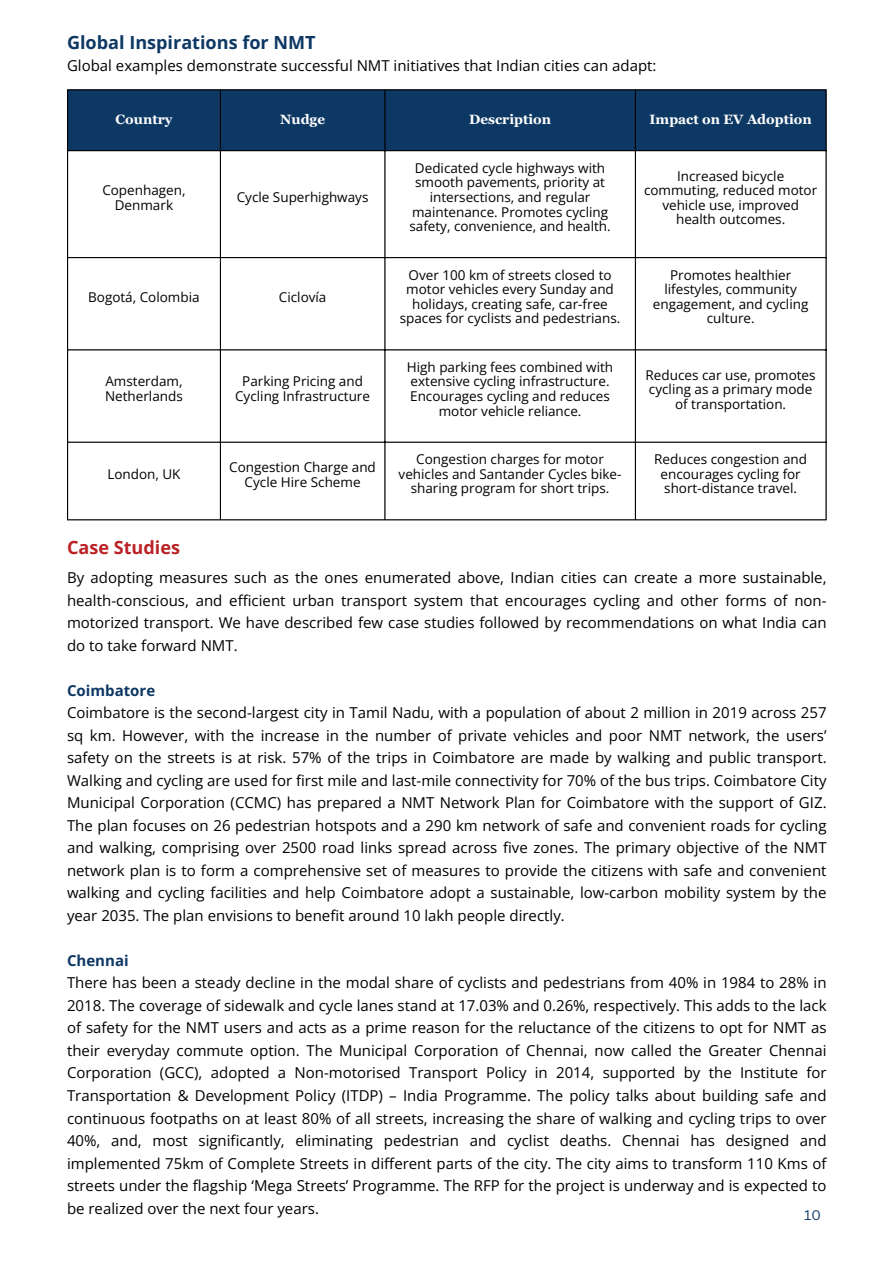
<style>
.page{position:relative;width:894px;height:1264px;background:#fff}
.page>*{position:absolute;margin:0;border:0;box-sizing:border-box;transform-origin:0 0}
.t1{font:700 18px "Open Sans";color:#0e3864}
.t2{font:700 18px "Open Sans";color:#ba2225}
.t3{font:15px/22.5px "Open Sans";color:#000}
.t4{font:13.5px/14.7px "Open Sans";color:#000;text-align:center}
.t5{font:700 13.5px "Georgia Pro";color:#fff}
.t6{font:13.5px "Canva Sans";color:#0e3864}
.s1{font-weight:700;color:#0e3864}
</style>
<div class="page">
<div style="left:68px;top:90px;width:757px;height:60px;background:#0e3864"></div>
<hr style="left:67px;top:90px;width:1px;height:429px;background:#000">
<hr style="left:220px;top:90px;width:1px;height:429px;background:#000">
<hr style="left:384px;top:90px;width:1px;height:429px;background:#000">
<hr style="left:634px;top:90px;width:1px;height:429px;background:#000">
<hr style="left:825px;top:90px;width:1px;height:429px;background:#000">
<hr style="left:67px;top:89px;width:759px;height:1px;background:#000">
<hr style="left:67px;top:150px;width:759px;height:1px;background:#000">
<hr style="left:67px;top:257px;width:759px;height:1px;background:#000">
<hr style="left:67px;top:349px;width:759px;height:1px;background:#000">
<hr style="left:67px;top:441px;width:759px;height:2px;background:#000">
<hr style="left:67px;top:519px;width:759px;height:1px;background:#000">
<h2 class="t1" style="left:67px;top:30px;width:250px">Global Inspirations for NMT</h2>
<h2 class="t3" style="left:67px;top:54px;width:590px">Global examples demonstrate successful NMT initiatives that Indian cities can adapt:</h2>
<p class="t5" style="left:116px;top:112px;width:58px">Country</p>
<p class="t5" style="left:280px;top:112px;width:46px">Nudge</p>
<p class="t5" style="left:469px;top:112px;width:83px">Description</p>
<p class="t5" style="left:649px;top:112px;width:163px">Impact on EV Adoption</p>
<p class="t4" style="left:102px;top:182px;width:85px">Copenhagen,<br>Denmark</p>
<p class="t4" style="left:237px;top:189px;width:133px">Cycle Superhighways</p>
<p class="t4" style="left:88px;top:289px;width:113px">Bogotá, Colombia</p>
<p class="t4" style="left:279px;top:289px;width:49px">Ciclovía</p>
<p class="t4" style="left:105px;top:374px;width:79px;text-align:left">Amsterdam,<br>Netherlands</p>
<p class="t4" style="left:235px;top:374px;width:136px">Parking Pricing and<br>Cycling Infrastructure</p>
<p class="t4" style="left:409px;top:160px;width:203px">Dedicated cycle highways with smooth pavements, priority at intersections, and regular maintenance. Promotes cycling safety, convenience, and health.</p>
<p class="t4" style="left:644px;top:168px;width:175px">Increased bicycle commuting, reduced motor vehicle use, improved health outcomes.</p>
<p class="t4" style="left:399px;top:267px;width:222px">Over 100 km of streets closed to motor vehicles every Sunday and holidays, creating safe, car-free spaces for cyclists and pedestrians.</p>
<p class="t4" style="left:652px;top:267px;width:157px">Promotes healthier lifestyles, community engagement, and cycling culture.</p>
<p class="t4" style="left:407px;top:359px;width:208px">High parking fees combined with extensive cycling infrastructure.<br>Encourages cycling and reduces motor vehicle reliance.</p>
<p class="t4" style="left:645px;top:367px;width:171px">Reduces car use, promotes cycling as a primary mode of transportation.</p>
<p class="t4" style="left:107px;top:466px;width:75px">London, UK</p>
<p class="t4" style="left:229px;top:459px;width:148px">Congestion Charge and<br>Cycle Hire Scheme</p>
<p class="t4" style="left:398px;top:451px;width:224px">Congestion charges for motor vehicles and Santander Cycles bike&shy;sharing program for short trips.</p>
<p class="t4" style="left:654px;top:451px;width:154px">Reduces congestion and encourages cycling for short-distance travel.</p>
<h2 class="t2" style="left:67px;top:534px;width:114px">Case Studies</h2>
<h1 class="t3" style="left:67px;top:566px;width:760px;text-align:justify">By adopting measures such as the ones enumerated above, Indian cities can create a more sustainable, health-conscious, and efficient urban transport system that encourages cycling and other forms of non&shy;motorized transport. We have described few case studies followed by recommendations on what India can do to take forward NMT.</h1>
<h2 class="t3" style="left:67px;top:678px;width:760px"><span class="s1">Coimbatore<br></span>Coimbatore is the second-largest city in Tamil Nadu, with a population of about 2 million in 2019 across 257 sq km. However, with the increase in the number of private vehicles and poor NMT network, the users’ safety on the streets is at risk. 57% of the trips in Coimbatore are made by walking and public transport.<br>Walking and cycling are used for first mile and last-mile connectivity for 70% of the bus trips. Coimbatore City Municipal Corporation (CCMC) has prepared a NMT Network Plan for Coimbatore with the support of GIZ.<br>The plan focuses on 26 pedestrian hotspots and a 290 km network of safe and convenient roads for cycling and walking, comprising over 2500 road links spread across five zones. The primary objective of the NMT network plan is to form a comprehensive set of measures to provide the citizens with safe and convenient walking and cycling facilities and help Coimbatore adopt a sustainable, low-carbon mobility system by the year 2035. The plan envisions to benefit around 10 lakh people directly.</h2>
<h2 class="t3" style="left:67px;top:948px;width:760px"><span class="s1">Chennai<br></span>There has been a steady decline in the modal share of cyclists and pedestrians from 40% in 1984 to 28% in 2018. The coverage of sidewalk and cycle lanes stand at 17.03% and 0.26%, respectively. This adds to the lack of safety for the NMT users and acts as a prime reason for the reluctance of the citizens to opt for NMT as their everyday commute option. The Municipal Corporation of Chennai, now called the Greater Chennai Corporation (GCC), adopted a Non-motorised Transport Policy in 2014, supported by the Institute for Transportation &amp; Development Policy (ITDP) – India Programme. The policy talks about building safe and continuous footpaths on at least 80% of all streets, increasing the share of walking and cycling trips to over 40%, and, most significantly, eliminating pedestrian and cyclist deaths. Chennai has designed and implemented 75km of Complete Streets in different parts of the city. The city aims to transform 110 Kms of streets under the flagship ‘Mega Streets’ Programme. The RFP for the project is underway and is expected to be realized over the next four years.</h2>
<p class="t6" style="left:804px;top:1205px;width:18px">10</p>
</div>
